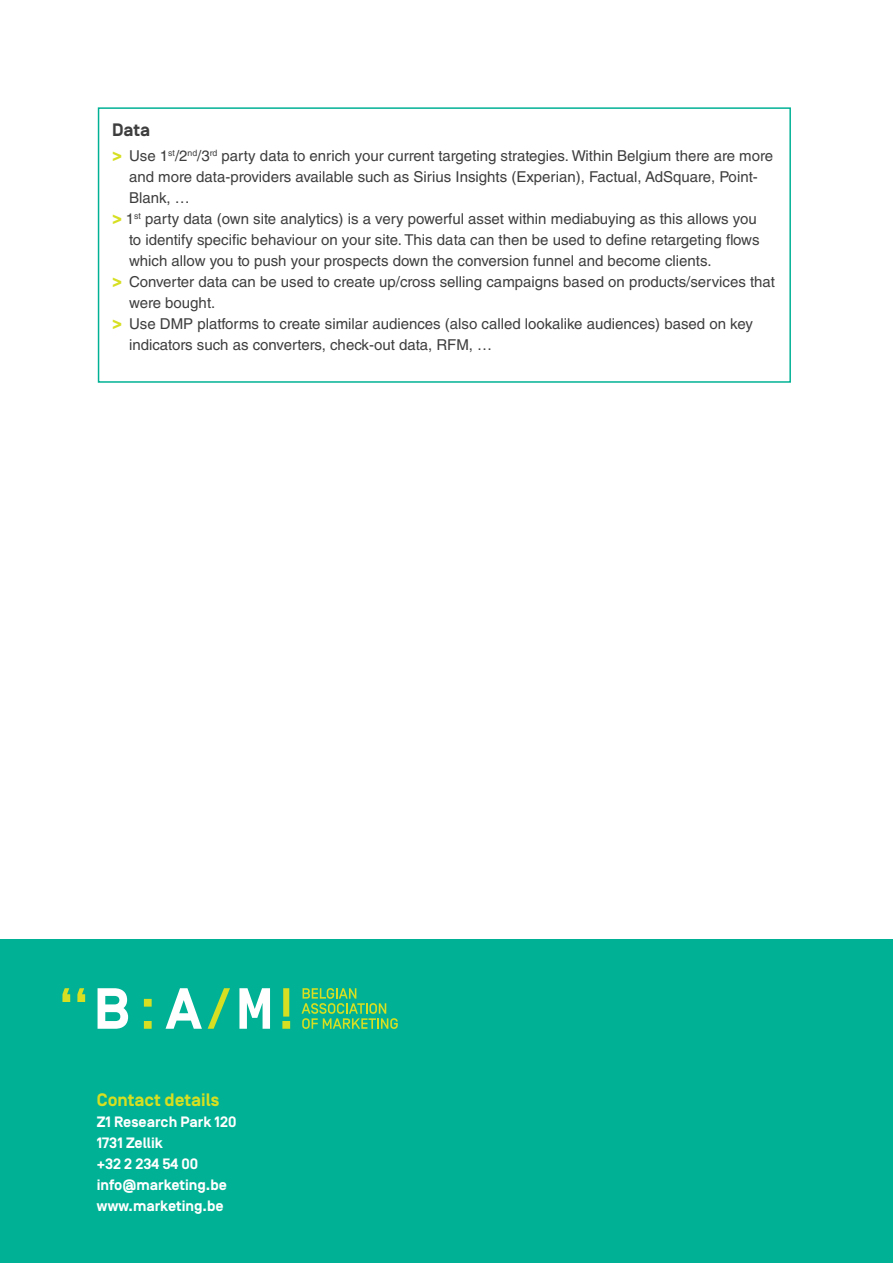
<style>
.page{position:relative;width:893px;height:1263px;background:#fff}
.page>*{position:absolute;margin:0;border:0;box-sizing:border-box;transform-origin:0 0}
.Body{font:700 18px "Simplon Norm";color:#d6df21}
.TITEL_KADER{font:700 18px "Simplon Norm";color:#3e3e3f}
.Body-2{font:15px/21px "Helvetica LT Std";color:#3e3e3f}
.Body-3{font:700 15px "Simplon Norm";color:#fff}
.s1{font-family:"Simplon Norm";font-weight:700;font-size:18px;color:#d6df21}
</style>
<div class="page">
<div style="left:0;top:940px;width:893px;height:323px;background:#00b195"></div>
<div style="left:98px;top:107px;width:693px;height:276px;border:2px solid #00b195"></div>
<svg style="left:302px;top:988px;width:96px;height:41px"></svg>
<svg style="left:166px;top:988px;width:36px;height:41px"></svg>
<svg style="left:239px;top:988px;width:31px;height:41px"></svg>
<svg style="left:144px;top:999px;width:8px;height:30px"></svg>
<svg style="left:208px;top:988px;width:22px;height:41px"></svg>
<svg style="left:282px;top:988px;width:8px;height:41px"></svg>
<svg style="left:62px;top:988px;width:8px;height:14px"></svg>
<svg style="left:77px;top:988px;width:8px;height:14px"></svg>
<svg style="left:98px;top:988px;width:30px;height:41px"></svg>
<p class="TITEL_KADER" style="left:112px;top:120px;width:40px">Data</p>
<p class="Body-2" style="left:129px;top:146px;width:645px;text-indent:-17px"><span class="s1">&gt;</span> Use 1<sup>st</sup>/2<sup>nd</sup>/3<sup>rd</sup> party data to enrich your current targeting strategies. Within Belgium there are more and more data-providers available such as Sirius Insights (Experian), Factual, AdSquare, Point-<br>Blank, …</p>
<p class="Body-2" style="left:129px;top:209px;width:632px;text-indent:-17px"><span class="s1">&gt;</span> 1<sup>st</sup> party data (own site analytics) is a very powerful asset within mediabuying as this allows you to identify specific behaviour on your site. This data can then be used to define retargeting flows which allow you to push your prospects down the conversion funnel and become clients.</p>
<p class="Body-2" style="left:129px;top:272px;width:648px;text-indent:-17px"><span class="s1">&gt;</span> Converter data can be used to create up/cross selling campaigns based on products/services that were bought.</p>
<p class="Body-2" style="left:129px;top:314px;width:625px;text-indent:-17px"><span class="s1">&gt;</span> Use DMP platforms to create similar audiences (also called lookalike audiences) based on key indicators such as converters, check-out data, RFM, …</p>
<p class="Body" style="left:97px;top:1090px;width:124px">Contact details</p>
<p class="Body-3" style="left:97px;top:1114px;width:141px">Z1 Research Park 120</p>
<p class="Body-3" style="left:97px;top:1135px;width:68px">1731 Zellik</p>
<p class="Body-3" style="left:97px;top:1156px;width:103px">+32 2 234 54 00</p>
<p class="Body-3" style="left:97px;top:1177px;width:132px">info@marketing.be</p>
<p class="Body-3" style="left:97px;top:1198px;width:128px">www.marketing.be</p>
</div>
